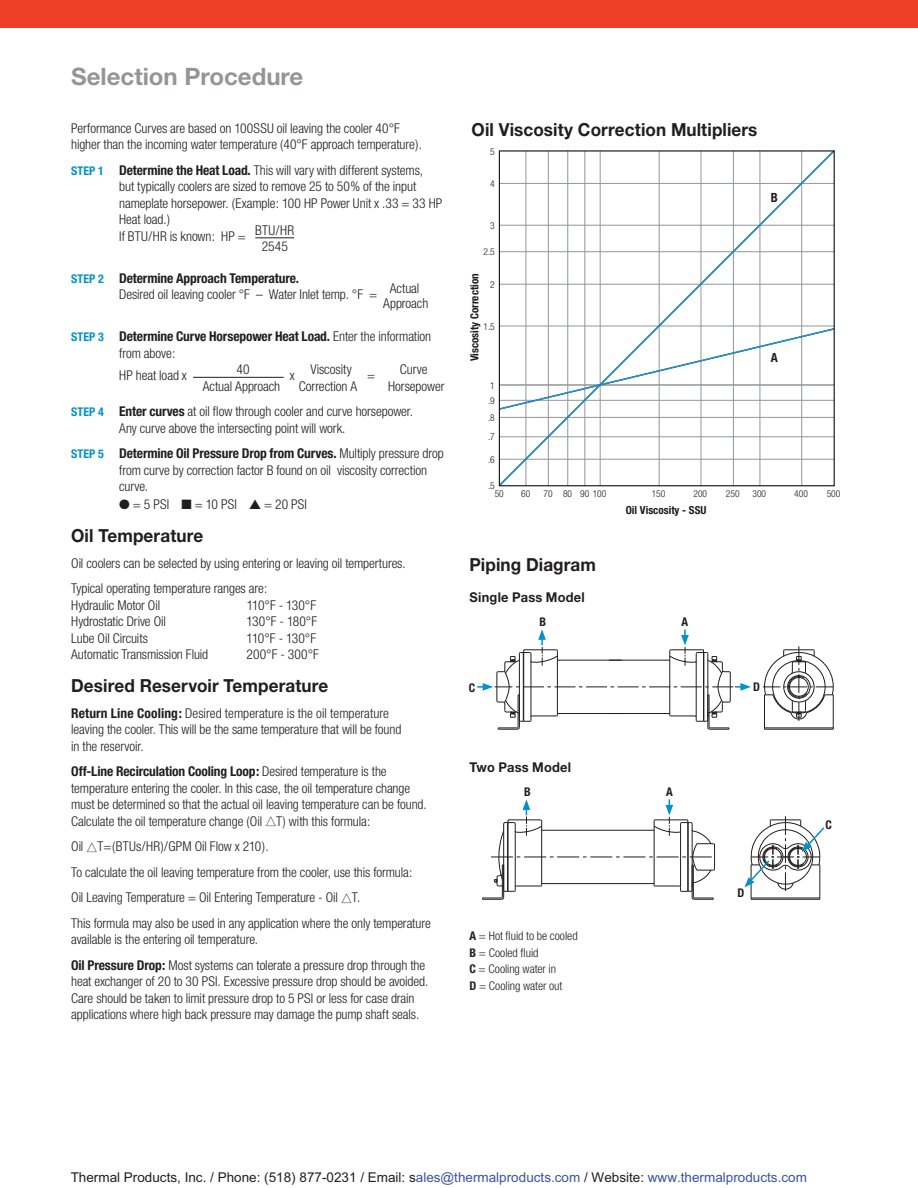
<style>
.page{position:relative;width:918px;height:1188px;background:#fff}
.page>*{position:absolute;margin:0;border:0;box-sizing:border-box;transform-origin:0 0}
.t1{font:700 24px "Helvetica Neue";color:#939698}
.t2{font:700 18px "Helvetica Neue";letter-spacing:.01em;color:#201e1e;scale:.95 1}
.t3{font:300 condensed 13.5px/16.5px "Helvetica Neue";letter-spacing:-.01em;color:#201e1e}
.t4{font:13.5px "Arial";color:#231f20}
.t5{font:700 condensed 13.5px/16.5px "Helvetica Neue";letter-spacing:-.01em;color:#201e1e}
.t6{font:700 13.5px "Helvetica Neue";letter-spacing:.015em;color:#201e1e;scale:.95 1}
.t7{font:300 condensed 13.5px "Helvetica Neue";letter-spacing:.015em;color:#201e1e}
.t8{font:700 condensed 12.75px "Helvetica Neue";color:#1f1b1c}
.t9{font:300 condensed 12px/16.5px "Helvetica Neue";letter-spacing:-.005em;color:#201e1e}
.t10{font:700 condensed 12px "Helvetica Neue";color:#201e1e}
.t11{font:700 condensed 11.1px "Helvetica Neue";color:#1f1b1c}
.t12{font:300 condensed 9.45px "Helvetica Neue";color:#1f1b1c}
.s1{font-weight:700;font-size:12px;color:#0092c8}
.s2{font-weight:700}
.s3{font-size:12px;color:#0092c8}
.s4{font-weight:300}
.s5{font-family:"Carta";font-weight:400;font-stretch:normal;font-size:19.5px}
.s6{color:#3a53a4}
</style>
<div class="page">
<div style="left:0;top:0;width:918px;height:28px;background:#ef3f26"></div>
<hr style="left:255px;top:238px;width:39px;height:1px;background:#201e1e">
<hr style="left:193px;top:377px;width:91px;height:1px;background:#201e1e">
<svg style="left:498px;top:150px;width:337px;height:337px"></svg>
<svg style="left:498px;top:327px;width:335px;height:84px"></svg>
<div style="left:499px;top:150px;width:336px;height:336px;border:1px solid #1f1b1c"></div>
<hr style="left:764px;top:695px;width:1px;height:33px;background:#201e1e">
<hr style="left:833px;top:695px;width:1px;height:33px;background:#201e1e">
<hr style="left:765px;top:728px;width:68px;height:1px;background:#201e1e">
<hr style="left:765px;top:729px;width:68px;height:1px;background:#201e1e">
<svg style="left:763px;top:646px;width:71px;height:75px"></svg>
<svg style="left:477px;top:629px;width:274px;height:101px"></svg>
<hr style="left:751px;top:865px;width:1px;height:33px;background:#201e1e">
<hr style="left:819px;top:865px;width:1px;height:33px;background:#201e1e">
<hr style="left:751px;top:898px;width:69px;height:1px;background:#201e1e">
<hr style="left:751px;top:899px;width:69px;height:1px;background:#201e1e">
<svg style="left:482px;top:799px;width:233px;height:101px"></svg>
<svg style="left:744px;top:816px;width:81px;height:75px"></svg>
<h1 class="t1" style="left:71px;top:68px;width:234px">Selection Procedure</h1>
<p class="t3" style="left:71px;top:121px;width:352px">Performance Curves are based on 100SSU oil leaving the cooler 40°F higher than the incoming water temperature (40°F approach temperature).</p>
<p class="t3" style="left:119px;top:163px;width:325px;text-indent:-48px"><span class="s1">STEP 1</span> <span class="s2">Determine the Heat Load.</span> This will vary with different systems,<br>but typically coolers are sized to remove 25 to 50% of the input nameplate horsepower. (Example: 100 HP Power Unit x .33 = 33 HP Heat load.)<br>If BTU/HR is known: HP = BTU/HR</p>
<p class="t3" style="left:262px;top:239px;width:28px">2545</p>
<p class="t3" style="left:119px;top:271px;width:302px;text-indent:-48px"><span class="s1">STEP 2</span> <span class="s2">Determine Approach Temperature.<br></span>Desired oil leaving cooler °F – Water Inlet temp. °F = Actual</p>
<p class="t3" style="left:383px;top:296px;width:47px">Approach</p>
<p class="t5" style="left:119px;top:329px;width:314px;text-indent:-48px"><span class="s3">STEP 3</span> Determine Curve Horsepower Heat Load. <span class="s4">Enter the information from above:</span></p>
<p class="t3" style="left:119px;top:368px;width:69px">HP heat load x</p>
<p class="t3" style="left:237px;top:362px;width:15px">40</p>
<p class="t3" style="left:290px;top:362px;width:87px">x Viscosity =</p>
<p class="t3" style="left:400px;top:362px;width:29px">Curve</p>
<p class="t3" style="left:203px;top:379px;width:79px">Actual Approach</p>
<p class="t3" style="left:299px;top:379px;width:60px">Correction A</p>
<p class="t3" style="left:71px;top:374px;width:375px;line-height:25.5px;text-indent:317px">Horsepower<br><span class="s1">STEP 4</span> <span class="s2">Enter curves</span> at oil flow through cooler and curve horsepower.</p>
<p class="t3" style="left:71px;top:416px;width:374px;line-height:25.5px;text-indent:48px">Any curve above the intersecting point will work.<br><span class="s1">STEP 5</span> <span class="s2">Determine Oil Pressure Drop from Curves.</span> Multiply pressure drop</p>
<p class="t3" style="left:119px;top:463px;width:309px">from curve by correction factor B found on oil viscosity correction curve.</p>
<p class="t7" style="left:119px;top:500px;width:189px">● = 5 PSI ■ = 10 PSI ▲ = 20 PSI</p>
<h2 class="t2" style="left:71px;top:529px;width:141px">Oil Temperature</h2>
<p class="t3" style="left:71px;top:551px;width:336px;line-height:25.5px">Oil coolers can be selected by using entering or leaving oil tempertures.<br>Typical operating temperature ranges are:</p>
<p class="t3" style="left:71px;top:598px;width:91px">Hydraulic Motor Oil</p>
<p class="t3" style="left:247px;top:598px;width:71px">110°F - 130°F</p>
<p class="t3" style="left:71px;top:614px;width:96px">Hydrostatic Drive Oil</p>
<p class="t3" style="left:247px;top:614px;width:72px">130°F - 180°F</p>
<p class="t3" style="left:71px;top:631px;width:78px">Lube Oil Circuits</p>
<p class="t3" style="left:247px;top:631px;width:71px">110°F - 130°F</p>
<p class="t3" style="left:71px;top:647px;width:139px">Automatic Transmission Fluid</p>
<p class="t3" style="left:247px;top:647px;width:74px">200°F - 300°F</p>
<h2 class="t2" style="left:71px;top:679px;width:272px">Desired Reservoir Temperature</h2>
<p class="t3" style="left:71px;top:706px;width:332px"><span class="s2">Return Line Cooling:</span> Desired temperature is the oil temperature leaving the cooler. This will be the same temperature that will be found in the reservoir.</p>
<p class="t3" style="left:71px;top:764px;width:357px"><span class="s2">Off-Line Recirculation Cooling Loop:</span> Desired temperature is the temperature entering the cooler. In this case, the oil temperature change must be determined so that the actual oil leaving temperature can be found.<br>Calculate the oil temperature change (Oil <span class="s5">-</span>T) with this formula:</p>
<p class="t3" style="left:71px;top:835px;width:361px;line-height:25.5px">Oil <span class="s5">-</span>T=(BTUs/HR)/GPM Oil Flow x 210).<br>To calculate the oil leaving temperature from the cooler, use this formula:<br>Oil Leaving Temperature = Oil Entering Temperature - Oil <span class="s5">-</span>T.<br>This formula may also be used in any application where the only temperature</p>
<p class="t3" style="left:71px;top:928px;width:356px;line-height:25.5px">available is the entering oil temperature.<br><span class="s2">Oil Pressure Drop:</span> Most systems can tolerate a pressure drop through the</p>
<p class="t3" style="left:71px;top:974px;width:359px">heat exchanger of 20 to 30 PSI. Excessive pressure drop should be avoided.<br>Care should be taken to limit pressure drop to 5 PSI or less for case drain applications where high back pressure may damage the pump shaft seals.</p>
<h2 class="t2" style="left:472px;top:123px;width:303px">Oil Viscosity Correction Multipliers</h2>
<p class="t12" style="left:490px;top:148px;width:6px">5</p>
<p class="t12" style="left:490px;top:180px;width:6px">4</p>
<p class="t12" style="left:490px;top:222px;width:6px">3</p>
<p class="t12" style="left:483px;top:249px;width:13px">2.5</p>
<p class="t11" style="left:471px;top:361px;width:90px;rotate:-90deg">Viscosity Correction</p>
<p class="t12" style="left:490px;top:281px;width:6px">2</p>
<p class="t12" style="left:483px;top:323px;width:13px">1.5</p>
<p class="t12" style="left:490px;top:382px;width:6px">1</p>
<p class="t12" style="left:488px;top:397px;width:8px">.9</p>
<p class="t12" style="left:488px;top:414px;width:8px">.8</p>
<p class="t12" style="left:488px;top:434px;width:8px">.7</p>
<p class="t12" style="left:488px;top:456px;width:8px">.6</p>
<p class="t8" style="left:771px;top:193px;width:9px">B</p>
<p class="t8" style="left:771px;top:353px;width:9px">A</p>
<p class="t12" style="left:488px;top:483px;width:8px">.5</p>
<p class="t12" style="left:495px;top:491px;width:11px">50</p>
<p class="t12" style="left:521px;top:491px;width:11px">60</p>
<p class="t12" style="left:544px;top:491px;width:64px">70 80 90 100</p>
<p class="t12" style="left:652px;top:491px;width:15px">150</p>
<p class="t12" style="left:693px;top:491px;width:15px">200</p>
<p class="t12" style="left:726px;top:491px;width:15px">250</p>
<p class="t12" style="left:752px;top:491px;width:15px">300</p>
<p class="t12" style="left:794px;top:491px;width:15px">400</p>
<p class="t12" style="left:827px;top:491px;width:15px">500</p>
<h2 class="t2" style="left:470px;top:558px;width:135px">Piping Diagram</h2>
<p class="t6" style="left:470px;top:593px;width:123px">Single Pass Model</p>
<p class="t10" style="left:539px;top:617px;width:8px">B</p>
<p class="t11" style="left:626px;top:506px;width:82px">Oil Viscosity - SSU</p>
<p class="t10" style="left:682px;top:617px;width:8px">A</p>
<p class="t10" style="left:469px;top:683px;width:8px">C</p>
<p class="t10" style="left:753px;top:682px;width:8px">D</p>
<p class="t6" style="left:470px;top:762px;width:108px">Two Pass Model</p>
<p class="t10" style="left:524px;top:787px;width:8px">B</p>
<p class="t10" style="left:666px;top:787px;width:8px">A</p>
<p class="t9" style="left:470px;top:929px;width:110px"><span class="s2">A</span> = Hot fluid to be cooled<br><span class="s2">B</span> = Cooled fluid<br><span class="s2">C</span> = Cooling water in<br><span class="s2">D</span> = Cooling water out</p>
<p class="t10" style="left:737px;top:888px;width:8px">D</p>
<p class="t10" style="left:825px;top:821px;width:8px">C</p>
<p class="t4" style="left:71px;top:1169px;width:738px">Thermal Products, Inc. / Phone: (518) 877-0231 / Email: s<span class="s6">ales@thermalproducts.com</span> / Website: <span class="s6">www.thermalproducts.com</span></p>
</div>
